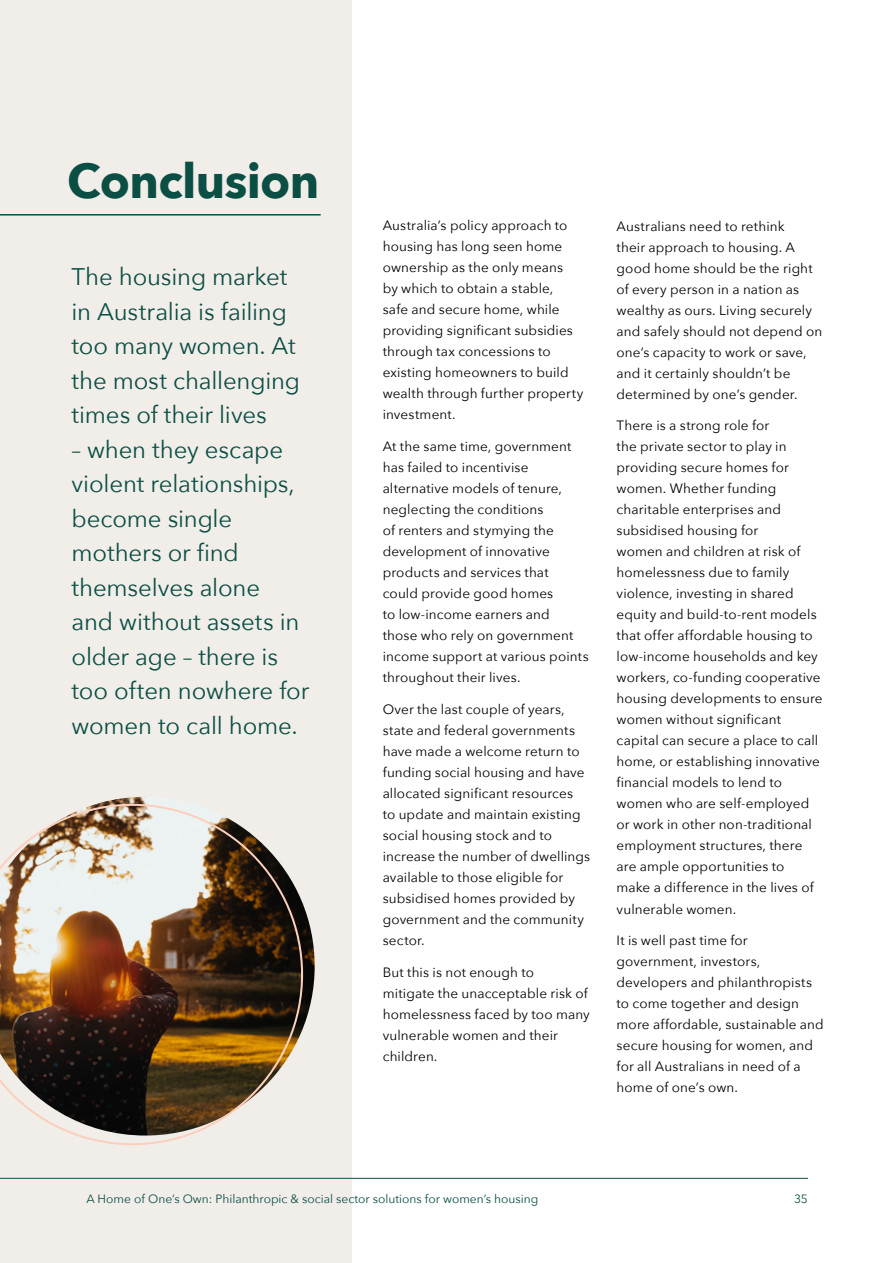
<style>
.page{position:relative;width:893px;height:1263px;background:#fff}
.page>*{position:absolute;margin:0;border:0;box-sizing:border-box;transform-origin:0 0}
.t1{font:700 48px "Avenir Next";letter-spacing:-.015em;color:#0b4e43}
.t2{font:24px/34.5px "Avenir Next";letter-spacing:-.005em;color:#0b4e43}
.t3{font:13.5px/21px "Avenir Next";letter-spacing:.01em;color:#000}
.t4{font:12px "Avenir Next";color:#0b4e43}
</style>
<div class="page">
<div style="left:0;top:0;width:351px;height:1263px;background:#f1eeea"></div>
<img style="left:96px;top:797px;width:219px;height:231px">
<img style="left:0;top:804px;width:303px;height:341px">
<hr style="left:0;top:1178px;width:808px;height:1px;background:#0b4e43">
<hr style="left:0;top:214px;width:321px;height:2px;background:#0b4e43">
<h1 class="t1" style="left:67px;top:139px;width:254px">Conclusion</h1>
<h2 class="t2" style="left:72px;top:259px;width:230px">The housing market in Australia is failing too many women. At the most challenging times of their lives</h2>
<h2 class="t2" style="left:72px;top:431px;width:239px">– when they escape violent relationships, become single mothers or find themselves alone<br>and without assets in older age – there is too often nowhere for women to call home.</h2>
<p class="t3" style="left:383px;top:215px;width:202px">Australia’s policy approach to housing has long seen home ownership as the only means<br>by which to obtain a stable,<br>safe and secure home, while providing significant subsidies through tax concessions to existing homeowners to build wealth through further property investment.</p>
<p class="t3" style="left:383px;top:435px;width:207px">At the same time, government has failed to incentivise alternative models of tenure, neglecting the conditions<br>of renters and stymying the development of innovative products and services that<br>could provide good homes<br>to low-income earners and<br>those who rely on government income support at various points throughout their lives.</p>
<p class="t3" style="left:383px;top:698px;width:209px">Over the last couple of years, state and federal governments have made a welcome return to funding social housing and have allocated significant resources<br>to update and maintain existing social housing stock and to increase the number of dwellings available to those eligible for subsidised homes provided by government and the community sector.</p>
<p class="t3" style="left:383px;top:961px;width:209px">But this is not enough to<br>mitigate the unacceptable risk of homelessness faced by too many vulnerable women and their children.</p>
<p class="t3" style="left:617px;top:215px;width:207px">Australians need to rethink<br>their approach to housing. A good home should be the right of every person in a nation as wealthy as ours. Living securely and safely should not depend on one’s capacity to work or save, and it certainly shouldn’t be determined by one’s gender.</p>
<p class="t3" style="left:617px;top:414px;width:208px">There is a strong role for<br>the private sector to play in providing secure homes for women. Whether funding charitable enterprises and subsidised housing for<br>women and children at risk of homelessness due to family violence, investing in shared equity and build-to-rent models that offer affordable housing to low-income households and key workers, co-funding cooperative housing developments to ensure women without significant capital can secure a place to call home, or establishing innovative financial models to lend to women who are self-employed or work in other non-traditional employment structures, there are ample opportunities to<br>make a difference in the lives of vulnerable women.</p>
<p class="t3" style="left:617px;top:929px;width:209px">It is well past time for government, investors, developers and philanthropists to come together and design more affordable, sustainable and secure housing for women, and for all Australians in need of a home of one’s own.</p>
<p class="t4" style="left:86px;top:1188px;width:453px">A Home of One’s Own: Philanthropic &amp; social sector solutions for women’s housing</p>
<p class="t4" style="left:794px;top:1188px;width:15px">35</p>
</div>
